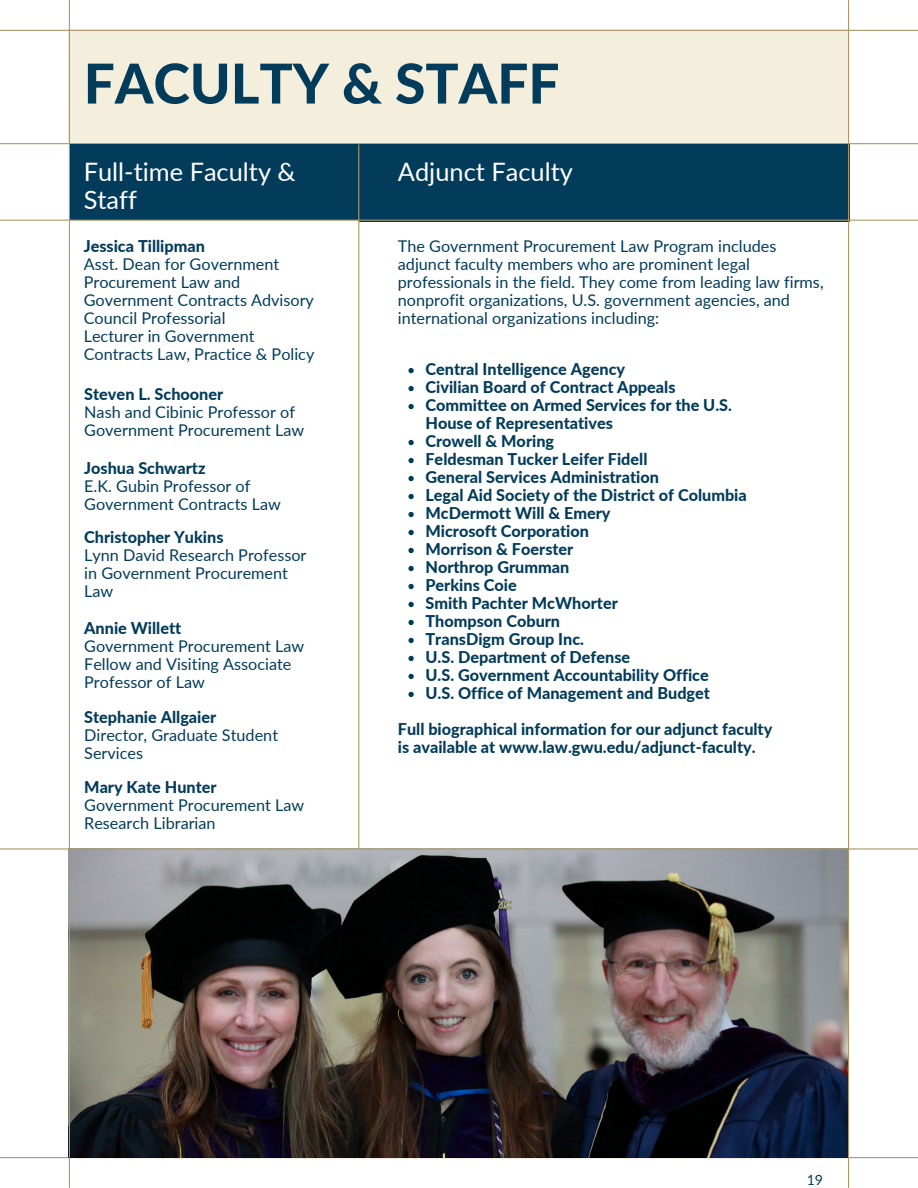
<style>
.page{position:relative;width:918px;height:1188px;background:#fff}
.page>*{position:absolute;margin:0;border:0;box-sizing:border-box;transform-origin:0 0}
.t1{font:800 55.05px "Lato";color:#033c5a}
.t2{font:25.35px/27.5px "Lato";color:#fff}
.t3{font:800 16.2px/18px "Lato";color:#033c5a}
.t4{font:16.2px/18px "Lato";color:#033c5a}
.t5{font:14.1px "Lato";color:#033c5a}
</style>
<div class="page">
<hr style="left:0;top:143px;width:918px;height:1px;background:#aa9868">
<hr style="left:0;top:1157px;width:918px;height:1px;background:#aa9868">
<div style="left:69px;top:144px;width:290px;height:76px;background:#033c5a"></div>
<div style="left:359px;top:144px;width:490px;height:77px;background:#033c5a"></div>
<hr style="left:0;top:220px;width:918px;height:1px;background:#aa9868">
<hr style="left:358px;top:145px;width:1px;height:1012px;background:#aa9868">
<img style="left:70px;top:850px;width:778px;height:307px">
<div style="left:68px;top:30px;width:781px;height:113px;background:#f4eedd"></div>
<hr style="left:0;top:30px;width:918px;height:1px;background:#aa9868">
<hr style="left:69px;top:1px;width:1px;height:1186px;background:#aa9868">
<hr style="left:0;top:848px;width:918px;height:2px;background:#aa9868">
<hr style="left:848px;top:1px;width:1px;height:1186px;background:#aa9868">
<svg style="left:408px;top:368px;width:6px;height:5px"></svg>
<svg style="left:408px;top:386px;width:6px;height:5px"></svg>
<svg style="left:408px;top:404px;width:6px;height:5px"></svg>
<svg style="left:408px;top:440px;width:6px;height:5px"></svg>
<svg style="left:408px;top:458px;width:6px;height:5px"></svg>
<svg style="left:408px;top:476px;width:6px;height:5px"></svg>
<svg style="left:408px;top:494px;width:6px;height:5px"></svg>
<svg style="left:408px;top:512px;width:6px;height:5px"></svg>
<svg style="left:408px;top:530px;width:6px;height:5px"></svg>
<svg style="left:408px;top:548px;width:6px;height:5px"></svg>
<svg style="left:408px;top:566px;width:6px;height:5px"></svg>
<svg style="left:408px;top:584px;width:6px;height:5px"></svg>
<svg style="left:408px;top:602px;width:6px;height:5px"></svg>
<svg style="left:408px;top:620px;width:6px;height:5px"></svg>
<svg style="left:408px;top:638px;width:6px;height:5px"></svg>
<svg style="left:408px;top:656px;width:6px;height:5px"></svg>
<svg style="left:408px;top:674px;width:6px;height:5px"></svg>
<svg style="left:408px;top:692px;width:6px;height:5px"></svg>
<p class="t1" style="left:84px;top:49px;width:477px">FACULTY &amp; STAFF</p>
<p class="t2" style="left:84px;top:158px;width:214px">Full-time Faculty &amp;<br>Staff</p>
<p class="t2" style="left:398px;top:158px;width:177px">Adjunct Faculty</p>
<p class="t3" style="left:84px;top:237px;width:123px">Jessica Tillipman</p>
<p class="t4" style="left:84px;top:255px;width:232px">Asst. Dean for Government<br>Procurement Law and<br>Government Contracts Advisory<br>Council Professorial</p>
<p class="t4" style="left:84px;top:327px;width:232px">Lecturer in Government<br>Contracts Law, Practice &amp; Policy</p>
<p class="t3" style="left:84px;top:384px;width:141px">Steven L. Schooner</p>
<p class="t4" style="left:84px;top:402px;width:222px">Nash and Cibinic Professor of<br>Government Procurement Law</p>
<p class="t3" style="left:84px;top:459px;width:123px">Joshua Schwartz</p>
<p class="t4" style="left:84px;top:477px;width:198px">E.K. Gubin Professor of<br>Government Contracts Law</p>
<p class="t3" style="left:84px;top:528px;width:141px">Christopher Yukins</p>
<p class="t4" style="left:84px;top:546px;width:224px">Lynn David Research Professor in Government Procurement<br>Law</p>
<p class="t3" style="left:84px;top:619px;width:99px">Annie Willett</p>
<p class="t4" style="left:84px;top:637px;width:222px">Government Procurement Law<br>Fellow and Visiting Associate<br>Professor of Law</p>
<p class="t3" style="left:84px;top:708px;width:134px">Stephanie Allgaier</p>
<p class="t4" style="left:84px;top:726px;width:195px">Director, Graduate Student<br>Services</p>
<p class="t3" style="left:84px;top:778px;width:134px">Mary Kate Hunter</p>
<p class="t4" style="left:84px;top:796px;width:222px">Government Procurement Law<br>Research Librarian</p>
<p class="t4" style="left:398px;top:237px;width:427px">The Government Procurement Law Program includes adjunct faculty members who are prominent legal professionals in the field. They come from leading law firms, nonprofit organizations, U.S. government agencies, and international organizations including:</p>
<p class="t3" style="left:425px;top:360px;width:201px">Central Intelligence Agency</p>
<p class="t3" style="left:425px;top:378px;width:252px">Civilian Board of Contract Appeals</p>
<p class="t3" style="left:425px;top:396px;width:308px">Committee on Armed Services for the U.S.<br>House of Representatives</p>
<p class="t3" style="left:425px;top:432px;width:130px">Crowell &amp; Moring</p>
<p class="t3" style="left:425px;top:450px;width:224px">Feldesman Tucker Leifer Fidell</p>
<p class="t3" style="left:425px;top:468px;width:235px">General Services Administration</p>
<p class="t3" style="left:425px;top:486px;width:323px">Legal Aid Society of the District of Columbia</p>
<p class="t3" style="left:425px;top:504px;width:187px">McDermott Will &amp; Emery</p>
<p class="t3" style="left:425px;top:522px;width:165px">Microsoft Corporation</p>
<p class="t3" style="left:425px;top:540px;width:149px">Morrison &amp; Foerster</p>
<p class="t3" style="left:425px;top:558px;width:145px">Northrop Grumman</p>
<p class="t3" style="left:425px;top:576px;width:93px">Perkins Coie</p>
<p class="t3" style="left:425px;top:594px;width:194px">Smith Pachter McWhorter</p>
<p class="t3" style="left:425px;top:612px;width:136px">Thompson Coburn</p>
<p class="t3" style="left:425px;top:630px;width:160px">TransDigm Group Inc.</p>
<p class="t3" style="left:425px;top:648px;width:206px">U.S. Department of Defense</p>
<p class="t3" style="left:425px;top:666px;width:285px">U.S. Government Accountability Office</p>
<p class="t3" style="left:425px;top:684px;width:286px">U.S. Office of Management and Budget</p>
<p class="t3" style="left:398px;top:720px;width:376px">Full biographical information for our adjunct faculty is available at www.law.gwu.edu/adjunct-faculty.</p>
<p class="t5" style="left:807px;top:1171px;width:18px">19</p>
</div>
